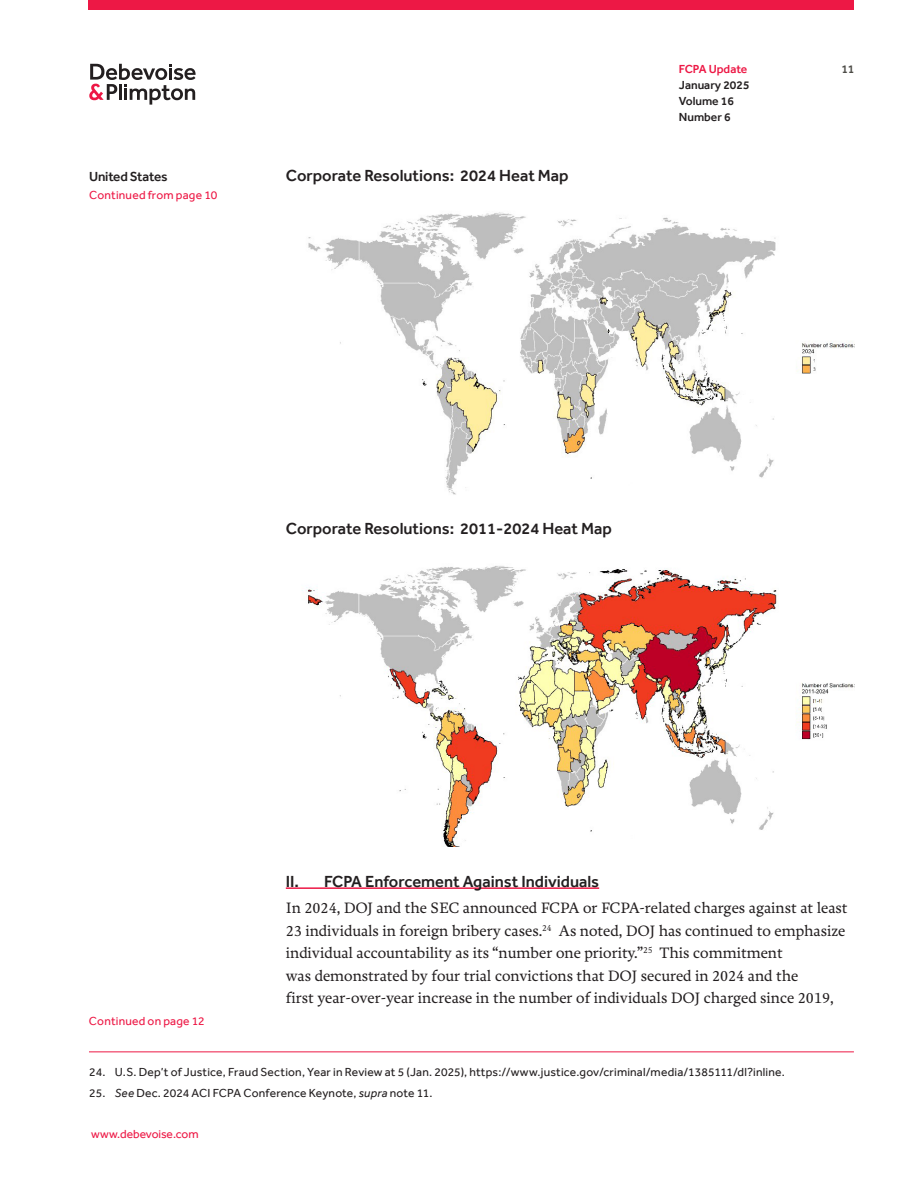
<style>
.page{position:relative;width:918px;height:1188px;background:#fff}
.page>*{position:absolute;margin:0;border:0;box-sizing:border-box;transform-origin:0 0}
.t1{font:500 16.5px "Effra";color:#231f20}
.t2{font:500 15.75px/22.5px "Freya";color:#231f20}
.t3{font:500 13.5px "Effra";letter-spacing:-.015em;color:#231f20}
.t4{font:12px "Effra";letter-spacing:.015em;color:#231f20}
.t5{font:12px "Effra";letter-spacing:.015em;color:#ed1845}
.t6{font:500 12px/15.8px "Effra";color:#231f20}
.t7{font:12px "Effra";letter-spacing:-.005em;color:#ed1845}
.t8{font:500 12px "Effra";color:#ed1845}
.t9{font:500 12px "Effra";color:#4c4b46}
.s1{font-style:italic}
</style>
<div class="page">
<svg style="left:89px;top:64px;width:107px;height:41px"></svg>
<div style="left:88px;top:0;width:766px;height:10px;background:#ed1845"></div>
<hr style="left:286px;top:887px;width:313px;height:2px;background:#ed1845">
<img style="left:308px;top:212px;width:546px;height:283px">
<img style="left:302px;top:566px;width:552px;height:281px">
<hr style="left:89px;top:1051px;width:765px;height:1px;background:#ed1845">
<p class="t3" style="left:89px;top:168px;width:80px">United States</p>
<p class="t5" style="left:89px;top:188px;width:130px">Continued from page 10</p>
<p class="t1" style="left:286px;top:166px;width:284px">Corporate Resolutions: 2024 Heat Map</p>
<p class="t8" style="left:679px;top:62px;width:70px">FCPA Update</p>
<p class="t9" style="left:841px;top:62px;width:15px">11</p>
<p class="t6" style="left:679px;top:77px;width:72px">January 2025<br>Volume 16<br>Number 6</p>
<p class="t1" style="left:286px;top:519px;width:328px">Corporate Resolutions: 2011-2024 Heat Map</p>
<p class="t5" style="left:89px;top:1013px;width:117px">Continued on page 12</p>
<p class="t1" style="left:286px;top:871px;width:315px">II. FCPA Enforcement Against Individuals</p>
<p class="t2" style="left:286px;top:897px;width:563px">In 2024, DOJ and the SEC announced FCPA or FCPA-related charges against at least 23 individuals in foreign bribery cases.<sup>24</sup> As noted, DOJ has continued to emphasize individual accountability as its “number one priority.”<sup>25</sup> This commitment<br>was demonstrated by four trial convictions that DOJ secured in 2024 and the<br>first year-over-year increase in the number of individuals DOJ charged since 2019,</p>
<p class="t4" style="left:89px;top:1065px;width:697px">24. U.S. Dep’t of Justice, Fraud Section, Year in Review at 5 (Jan. 2025), https://www.justice.gov/criminal/media/1385111/dl?inline.</p>
<p class="t4" style="left:89px;top:1086px;width:345px">25. <span class="s1">See</span> Dec. 2024 ACI FCPA Conference Keynote, <span class="s1">supra</span> note 11.</p>
<p class="t7" style="left:91px;top:1127px;width:109px">www.debevoise.com</p>
</div>
